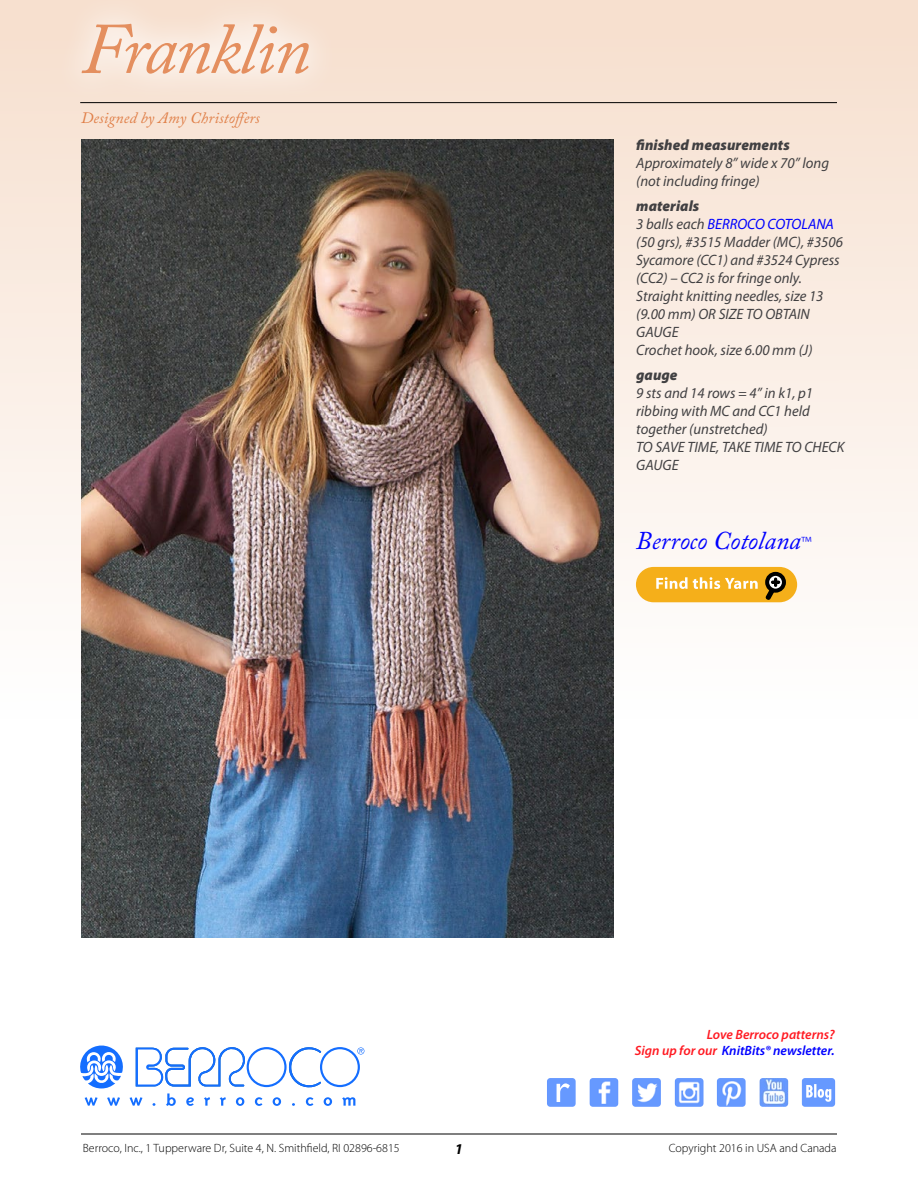
<style>
.page{position:relative;width:918px;height:1188px;background:#fff}
.page>*{position:absolute;margin:0;border:0;box-sizing:border-box;transform-origin:0 0}
.t1{font:italic 72px "Adobe Caslon Pro";letter-spacing:-.03em;color:#e48f5f}
.t2{font:italic 25.5px "Adobe Caslon Pro";color:#00f}
.t3{font:italic 15.75px "Adobe Caslon Pro";letter-spacing:.01em;color:#e07f48}
.t4{font:italic 15px/18px "Myriad Pro";color:#414042}
.t5{font:italic 900 15px "Myriad Pro";letter-spacing:.005em;color:#414042}
.t6{font:italic 700 15px "Myriad Pro";color:#000}
.t7{font:italic 600 13.5px/16.5px "Myriad Pro";color:#ff1a22;text-align:right}
.t8{font:300 12px "Myriad Pro";color:#000}
.s1{font-weight:900}
.s2{color:#00f}
.s3{font-family:"Myriad Pro";font-weight:300;font-style:normal;font-size:18px}
</style>
<div class="page">
<div style="left:0;top:0;width:918px;height:719px;background:linear-gradient(to bottom,#f6dfcd,#fefefe)"></div>
<svg style="left:320px;top:1047px;width:40px;height:40px"></svg>
<svg style="left:247px;top:1047px;width:40px;height:40px"></svg>
<svg style="left:289px;top:1047px;width:32px;height:41px"></svg>
<svg style="left:136px;top:1047px;width:109px;height:40px"></svg>
<svg style="left:80px;top:1045px;width:43px;height:44px"></svg>
<div style="left:322px;top:1049px;width:36px;height:36px;background:#fff;border-radius:50%"></div>
<div style="left:249px;top:1049px;width:35px;height:36px;background:#fff;border-radius:50%"></div>
<svg style="left:357px;top:1047px;width:7px;height:8px"></svg>
<svg style="left:85px;top:1097px;width:13px;height:9px"></svg>
<svg style="left:107px;top:1097px;width:13px;height:9px"></svg>
<svg style="left:130px;top:1097px;width:13px;height:9px"></svg>
<svg style="left:166px;top:1093px;width:10px;height:13px"></svg>
<svg style="left:186px;top:1097px;width:8px;height:9px"></svg>
<svg style="left:204px;top:1097px;width:6px;height:9px"></svg>
<svg style="left:220px;top:1097px;width:6px;height:9px"></svg>
<svg style="left:236px;top:1097px;width:8px;height:9px"></svg>
<svg style="left:255px;top:1097px;width:7px;height:9px"></svg>
<svg style="left:273px;top:1097px;width:8px;height:9px"></svg>
<svg style="left:306px;top:1097px;width:7px;height:9px"></svg>
<svg style="left:324px;top:1097px;width:8px;height:9px"></svg>
<svg style="left:342px;top:1097px;width:13px;height:9px"></svg>
<img style="left:589px;top:1080px;width:247px;height:25px">
<img style="left:590px;top:1078px;width:28px;height:29px">
<img style="left:632px;top:1078px;width:29px;height:29px">
<img style="left:717px;top:1078px;width:29px;height:29px">
<img style="left:675px;top:1078px;width:29px;height:29px">
<img style="left:759px;top:1078px;width:29px;height:29px">
<img style="left:547px;top:1078px;width:29px;height:29px">
<img style="left:557px;top:1083px;width:13px;height:19px">
<img style="left:802px;top:1078px;width:33px;height:29px">
<img style="left:806px;top:1084px;width:25px;height:18px">
<hr style="left:81px;top:1134px;width:756px;height:1px;background:#000">
<img style="left:81px;top:140px;width:532px;height:797px">
<hr style="left:80px;top:102px;width:757px;height:1px;background:#000">
<div style="left:53px;top:0;width:286px;height:104px;background:#fff;opacity:.72"></div>
<div style="left:636px;top:567px;width:161px;height:35px;background:#f5af1a;border-radius:18px"></div>
<div style="left:765px;top:572px;width:21px;height:21px;border:4px solid #000;border-radius:50%"></div>
<svg style="left:656px;top:577px;width:124px;height:23px"></svg>
<h1 class="t1" style="left:81px;top:6px;width:231px">Franklin</h1>
<p class="t3" style="left:81px;top:108px;width:180px">Designed by Amy Christoffers</p>
<p class="t5" style="left:636px;top:135px;width:155px">finished measurements</p>
<p class="t4" style="left:636px;top:154px;width:194px">Approximately 8” wide x 70” long (not including fringe)</p>
<p class="t4" style="left:636px;top:197px;width:208px"><span class="s1">materials<br></span>3 balls each <span class="s2">BERROCO COTOLANA </span>(50 grs), #3515 Madder (MC), #3506<br>Sycamore (CC1) and #3524 Cypress (CC2) – CC2 is for fringe only.<br>Straight knitting needles, size 13 (9.00 mm) OR SIZE TO OBTAIN<br>GAUGE<br>Crochet hook, size 6.00 mm (J)</p>
<p class="t5" style="left:636px;top:365px;width:43px">gauge</p>
<p class="t4" style="left:636px;top:384px;width:210px">9 sts and 14 rows = 4” in k1, p1 ribbing with MC and CC1 held together (unstretched)<br>TO SAVE TIME, TAKE TIME TO CHECK<br>GAUGE</p>
<h2 class="t2" style="left:636px;top:526px;width:177px">Berroco Cotolana<span class="s3">™</span></h2>
<p class="t7" style="left:635px;top:1026px;width:201px">Love Berroco patterns?<br>Sign up for our <span class="s2">KnitBits® newsletter.</span></p>
<p class="t8" style="left:83px;top:1140px;width:318px">Berroco, Inc., 1 Tupperware Dr, Suite 4, N. Smithfield, RI 02896-6815</p>
<p class="t8" style="left:669px;top:1140px;width:169px">Copyright 2016 in USA and Canada</p>
<p class="t6" style="left:455px;top:1139px;width:10px">1</p>
</div>
